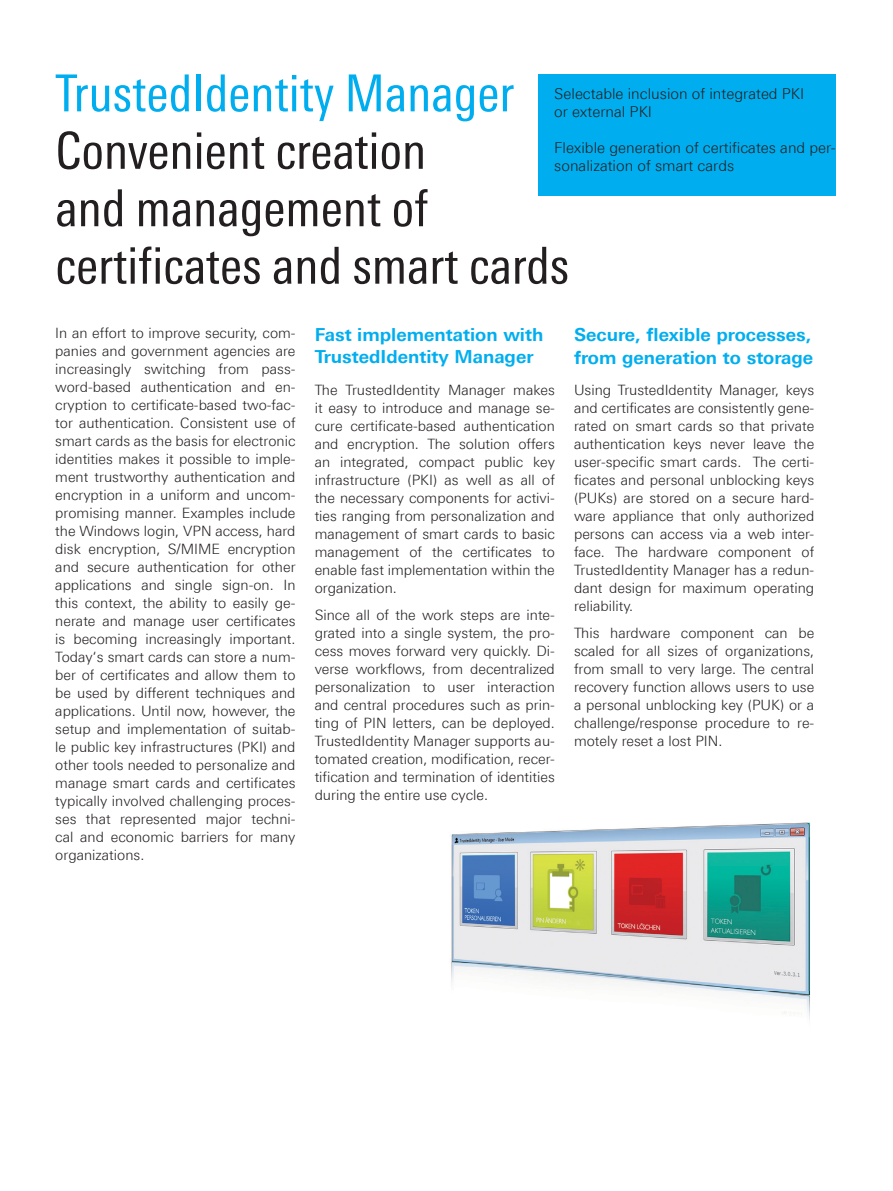
<style>
.page{position:relative;width:893px;height:1191px;background:#fff}
.page>*{position:absolute;margin:0;border:0;box-sizing:border-box;transform-origin:0 0}
.t1{font:51px/57.4px "Linotype Univers 420 Cn";color:#231f20}
.t2{font:51px "Linotype Univers 420 Cn";color:#00aeef}
.t3{font:700 18px/22.5px "Linotype Univers 630";color:#00aeef}
.t4{font:300 15px/18px "Linotype Univers 330";color:#231f20}
.t5{font:300 14.25px/18px "Linotype Univers 330";color:#231f20;text-align:justify}
</style>
<div class="page">
<div style="left:538px;top:74px;width:298px;height:122px;background:#00aeef"></div>
<img style="left:451px;top:822px;width:360px;height:198px">
<h1 class="t2" style="left:55px;top:64px;width:461px">TrustedIdentity Manager</h1>
<h1 class="t1" style="left:55px;top:122px;width:515px">Convenient creation<br>and management of certificates and smart cards</h1>
<p class="t4" style="left:554px;top:84px;width:252px">Selectable inclusion of integrated PKI or external PKI</p>
<p class="t4" style="left:554px;top:138px;width:283px">Flexible generation of certificates and per&shy;sonalization of smart cards</p>
<p class="t5" style="left:55px;top:324px;width:242px">In an effort to improve security, com&shy;panies and government agencies are increasingly switching from pass&shy;word-based authentication and en&shy;cryption to certificate-based two-fac&shy;tor authentication. Consistent use of smart cards as the basis for electronic identities makes it possible to imple&shy;ment trustworthy authentication and encryption in a uniform and uncom&shy;promising manner. Examples include the Windows login, VPN access, hard disk encryption, S/MIME encryption and secure authentication for other applications and single sign-on. In this context, the ability to easily ge&shy;nerate and manage user certificates is becoming increasingly important.<br>Today‘s smart cards can store a num&shy;ber of certificates and allow them to be used by different techniques and applications. Until now, however, the setup and implementation of suitab&shy;le public key infrastructures (PKI) and other tools needed to personalize and manage smart cards and certificates typically involved challenging proces&shy;ses that represented major techni&shy;cal and economic barriers for many organizations.</p>
<p class="t3" style="left:315px;top:323px;width:230px">Fast implementation with<br>TrustedIdentity Manager</p>
<p class="t3" style="left:574px;top:323px;width:241px">Secure, flexible processes, from generation to storage</p>
<p class="t5" style="left:315px;top:381px;width:242px">The TrustedIdentity Manager makes it easy to introduce and manage se&shy;cure certificate-based authentication and encryption. The solution offers an integrated, compact public key infrastructure (PKI) as well as all of the necessary components for activi&shy;ties ranging from personalization and management of smart cards to basic management of the certificates to enable fast implementation within the organization.</p>
<p class="t5" style="left:315px;top:605px;width:242px">Since all of the work steps are inte&shy;grated into a single system, the pro&shy;cess moves forward very quickly. Di&shy;verse workflows, from decentralized personalization to user interaction and central procedures such as prin&shy;ting of PIN letters, can be deployed.<br>TrustedIdentity Manager supports au&shy;tomated creation, modification, recer&shy;tification and termination of identities during the entire use cycle.</p>
<p class="t5" style="left:574px;top:381px;width:242px">Using TrustedIdentity Manager, keys and certificates are consistently gene&shy;rated on smart cards so that private authentication keys never leave the user-specific smart cards. The certi&shy;ficates and personal unblocking keys (PUKs) are stored on a secure hard&shy;ware appliance that only authorized persons can access via a web inter&shy;face. The hardware component of TrustedIdentity Manager has a redun&shy;dant design for maximum operating reliability.</p>
<p class="t5" style="left:574px;top:623px;width:242px">This hardware component can be scaled for all sizes of organizations, from small to very large. The central recovery function allows users to use a personal unblocking key (PUK) or a challenge/response procedure to re&shy;motely reset a lost PIN.</p>
</div>
